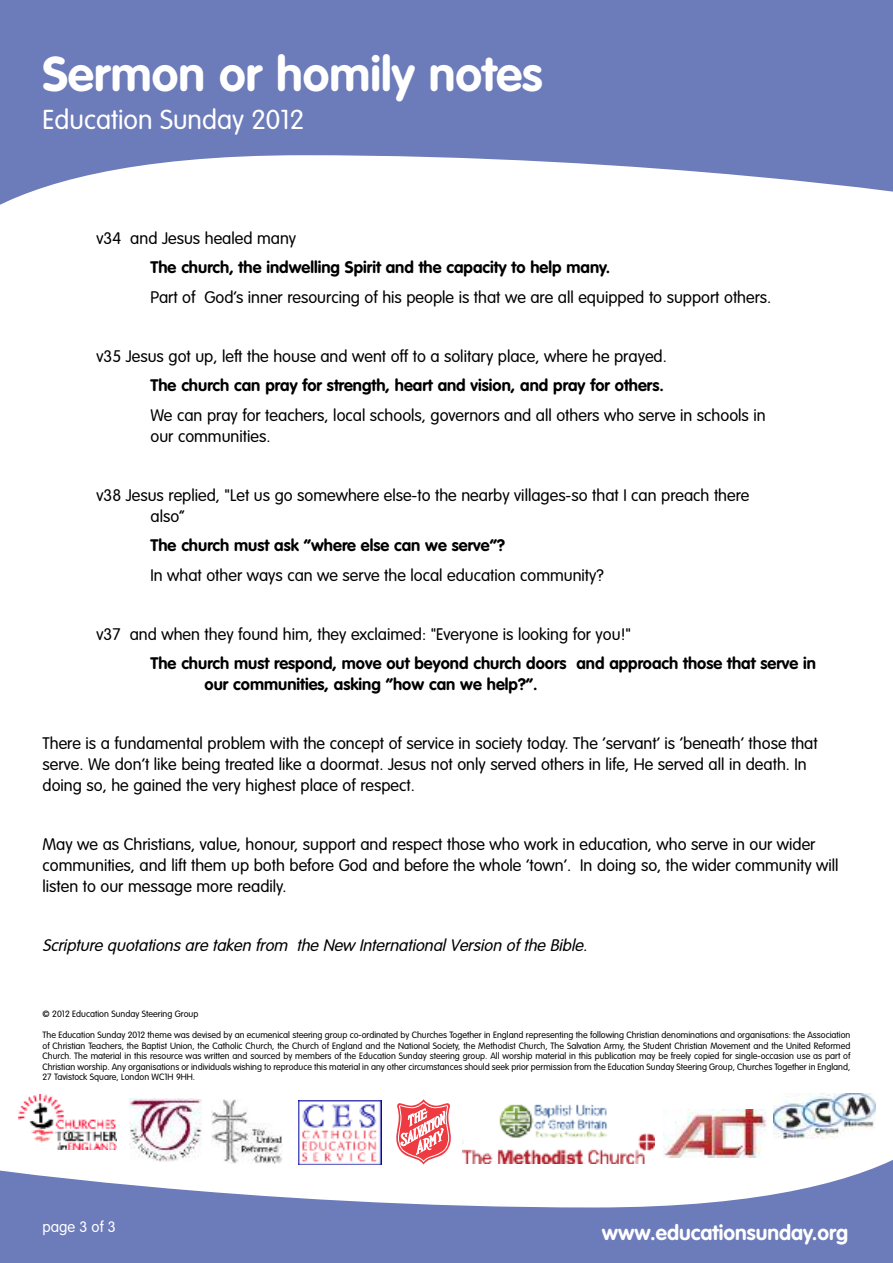
<style>
.page{position:relative;width:893px;height:1263px;background:#fff}
.page>*{position:absolute;margin:0;border:0;box-sizing:border-box;transform-origin:0 0}
.t1{font:700 48px "VAG Rounded Std";color:#fff}
.t2{font:300 27px "VAG Rounded Std";color:#fff}
.t3{font:700 21px "VAG Rounded Std";color:#fff}
.t4{font:300 16.5px/21px "VAG Rounded Std";color:#000}
.t5{font:700 16.5px/21px "VAG Rounded Std";color:#000}
.t6{font:italic 300 16.5px "VAG Rounded Std";color:#000}
.t7{font:300 15px "VAG Rounded Std";color:#fff}
.t8{font:300 9px/10.5px "VAG Rounded Std";color:#000;text-align:justify}
</style>
<div class="page">
<div style="left:0;top:0;width:893px;height:155px;background:#6c7bb9"></div>
<svg style="left:0;top:155px;width:893px;height:50px"></svg>
<div style="left:0;top:1207px;width:893px;height:56px;background:#6c7bb9"></div>
<svg style="left:0;top:1099px;width:893px;height:108px"></svg>
<div style="left:462px;top:1113px;width:192px;height:71px;background:#fff"></div>
<img style="left:462px;top:1133px;width:192px;height:30px">
<div style="left:494px;top:1101px;width:127px;height:43px;background:#fff"></div>
<img style="left:499px;top:1104px;width:108px;height:34px">
<div style="left:206px;top:1100px;width:82px;height:64px;background:#fff"></div>
<img style="left:212px;top:1100px;width:70px;height:64px">
<div style="left:393px;top:1099px;width:61px;height:65px;background:#fff"></div>
<svg style="left:396px;top:1099px;width:55px;height:65px"></svg>
<svg style="left:18px;top:1149px;width:98px;height:3px"></svg>
<img style="left:18px;top:1094px;width:98px;height:55px">
<div style="left:129px;top:1091px;width:72px;height:78px;background:#fff"></div>
<img style="left:129px;top:1099px;width:72px;height:62px">
<div style="left:663px;top:1109px;width:107px;height:56px;background:#fff"></div>
<img style="left:664px;top:1109px;width:102px;height:49px">
<img style="left:298px;top:1101px;width:83px;height:63px">
<div style="left:774px;top:1092px;width:118px;height:61px;background:#fff"></div>
<img style="left:774px;top:1093px;width:101px;height:45px">
<h1 class="t1" style="left:43px;top:54px;width:502px">Sermon or homily notes</h1>
<h2 class="t2" style="left:43px;top:108px;width:263px">Education Sunday 2012</h2>
<p class="t4" style="left:97px;top:229px;width:201px">v34 and Jesus healed many</p>
<p class="t5" style="left:151px;top:258px;width:461px">The church, the indwelling Spirit and the capacity to help many.</p>
<p class="t4" style="left:151px;top:288px;width:622px">Part of God’s inner resourcing of his people is that we are all equipped to support others.</p>
<p class="t4" style="left:97px;top:347px;width:572px">v35 Jesus got up, left the house and went off to a solitary place, where he prayed.</p>
<p class="t5" style="left:151px;top:376px;width:515px">The church can pray for strength, heart and vision, and pray for others.</p>
<p class="t4" style="left:151px;top:406px;width:617px">We can pray for teachers, local schools, governors and all others who serve in schools in our communities.</p>
<p class="t4" style="left:151px;top:486px;width:600px;text-indent:-54px">v38 Jesus replied, "Let us go somewhere else-to the nearby villages-so that I can preach there also”</p>
<p class="t5" style="left:151px;top:536px;width:356px">The church must ask “where else can we serve”?</p>
<p class="t4" style="left:151px;top:566px;width:455px">In what other ways can we serve the local education community?</p>
<p class="t4" style="left:97px;top:625px;width:536px">v37 and when they found him, they exclaimed: "Everyone is looking for you!"</p>
<p class="t5" style="left:205px;top:654px;width:613px;text-indent:-54px">The church must respond, move out beyond church doors and approach those that serve in our communities, asking “how can we help?”.</p>
<p class="t4" style="left:43px;top:734px;width:777px">There is a fundamental problem with the concept of service in society today. The ‘servant’ is ‘beneath’ those that serve. We don’t like being treated like a doormat. Jesus not only served others in life, He served all in death. In doing so, he gained the very highest place of respect.</p>
<p class="t4" style="left:43px;top:835px;width:797px">May we as Christians, value, honour, support and respect those who work in education, who serve in our wider communities, and lift them up both before God and before the whole ‘town’. In doing so, the wider community will listen to our message more readily.</p>
<p class="t6" style="left:43px;top:939px;width:550px">Scripture quotations are taken from the New International Version of the Bible.</p>
<p class="t8" style="left:43px;top:1009px;width:157px">© 2012 Education Sunday Steering Group</p>
<p class="t8" style="left:42px;top:1030px;width:809px">The Education Sunday 2012 theme was devised by an ecumenical steering group co-ordinated by Churches Together in England representing the following Christian denominations and organisations: the Association of Christian Teachers, the Baptist Union, the Catholic Church, the Church of England and the National Society, the Methodist Church, The Salvation Army, the Student Christian Movement and the United Reformed Church. The material in this resource was written and sourced by members of the Education Sunday steering group. All worship material in this publication may be freely copied for single-occasion use as part of Christian worship. Any organisations or individuals wishing to reproduce this material in any other circumstances should seek prior permission from the Education Sunday Steering Group, Churches Together in England, 27 Tavistock Square, London WC1H 9HH.</p>
<p class="t7" style="left:43px;top:1220px;width:75px">page 3 of 3</p>
<p class="t3" style="left:602px;top:1223px;width:248px">www.educationsunday.org</p>
</div>
